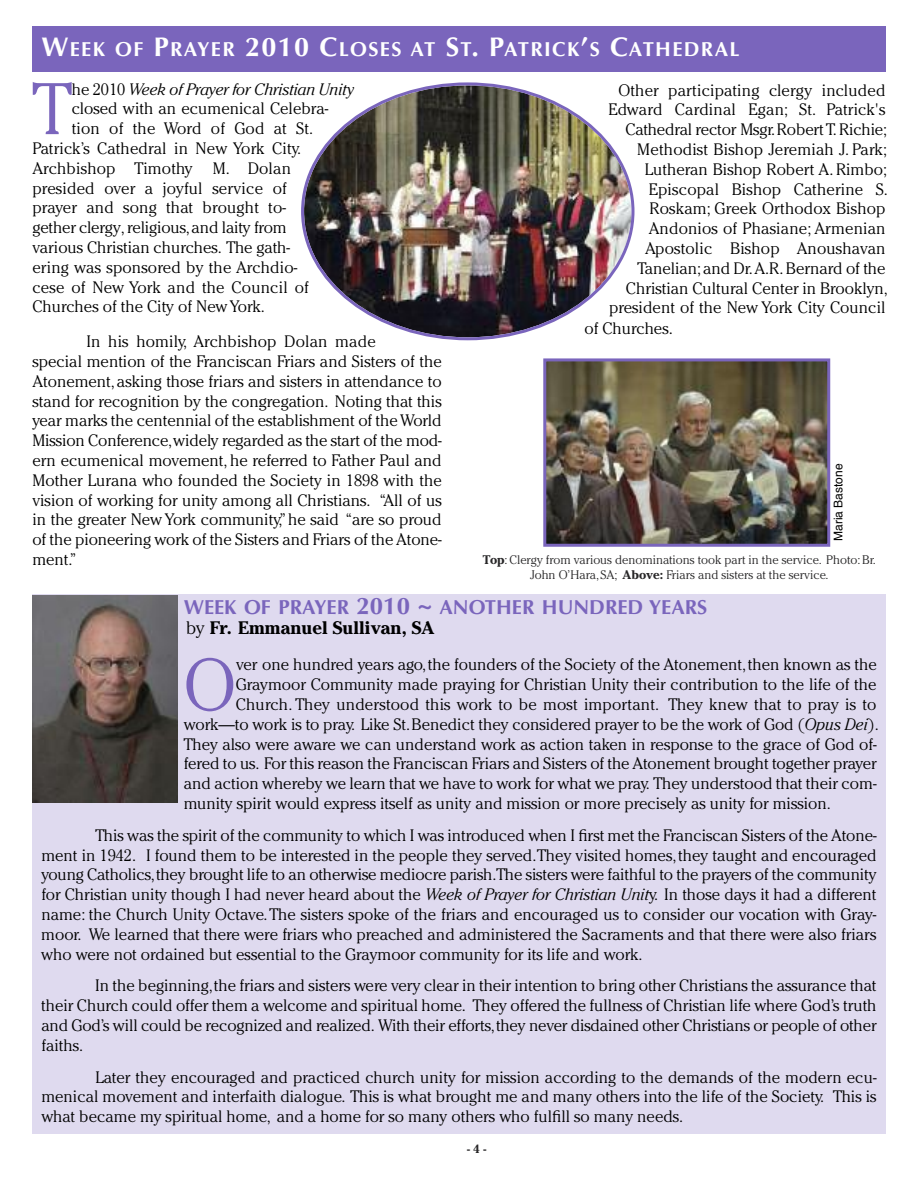
<style>
.page{position:relative;width:918px;height:1188px;background:#fff}
.page>*{position:absolute;margin:0;border:0;box-sizing:border-box;transform-origin:0 0}
.t1{font:300 72.45px "Cheltenham Std";color:#7a65bc}
.t2{font:700 20.25px "Optima LT Std";letter-spacing:.065em;color:#fff}
.t3{font:700 20.25px "Optima LT Std";color:#7a65bc}
.t4{font:700 18px "Optima LT Std";letter-spacing:.065em;color:#fff}
.t5{font:700 18px "Cheltenham Std";color:#000}
.t6{font:300 16.5px/19.8px "Cheltenham Std";color:#000;text-align:justify}
.t7{font:italic 300 16.5px "Cheltenham Std";letter-spacing:-.005em;color:#000}
.t8{font:300 12.3px/14.9px "Cheltenham Std";color:#272627;text-align:center}
.t9{font:12px "Helvetica";color:#000}
.t10{font:700 12px "Cheltenham Std";color:#272627}
.s1{font-size:27px}
.s2{font-style:normal}
.s3{font-size:24px}
.s4{font-size:16.8px}
.s5{font-weight:700}
.s6{font-weight:300}
.s7{font-style:italic}
</style>
<div class="page">
<div style="left:32px;top:594px;width:854px;height:540px;background:#dfdaef"></div>
<div style="left:32px;top:26px;width:854px;height:46px;background:#7a65bc"></div>
<img style="left:32px;top:595px;width:146px;height:207px">
<img style="left:301px;top:82px;width:333px;height:258px">
<img style="left:547px;top:362px;width:279px;height:181px">
<div style="left:543px;top:358px;width:287px;height:189px;border:3px solid #7a65bc"></div>
<p class="t2" style="left:41px;top:41px;width:700px"><span class="s1">W</span>EEK OF <span class="s1">P</span>RAYER <span class="s1">2010 C</span>LOSES AT <span class="s1">S</span>T<span class="s1">. P</span>ATRICK<span class="s1">’</span>S <span class="s1">C</span>ATHEDRAL</p>
<h1 class="t1" style="left:32px;top:81px;width:41px">T</h1>
<p class="t7" style="left:72px;top:82px;width:284px"><span class="s2">he 2010</span> Week of Prayer for Christian Unity</p>
<p class="t4" style="left:447px;top:43px;width:441px">WWW<span class="s3">.</span>STCHRISTOPHERSINN<span class="s3">-</span>GRAYMOOR<span class="s3">.</span>ORG</p>
<p class="t6" style="left:618px;top:81px;width:269px">Other participating clergy included</p>
<p class="t6" style="left:609px;top:101px;width:279px">Edward Cardinal Egan; St. Patrick's</p>
<p class="t6" style="left:625px;top:121px;width:263px">Cathedral rector Msgr.Robert T.Richie;</p>
<p class="t6" style="left:637px;top:141px;width:251px">Methodist Bishop Jeremiah J. Park;</p>
<p class="t6" style="left:645px;top:161px;width:244px">Lutheran Bishop Robert A. Rimbo;</p>
<p class="t6" style="left:649px;top:180px;width:241px">Episcopal Bishop Catherine S.</p>
<p class="t6" style="left:650px;top:200px;width:238px">Roskam; Greek Orthodox Bishop</p>
<p class="t6" style="left:649px;top:220px;width:238px">Andonios of Phasiane; Armenian</p>
<p class="t6" style="left:645px;top:240px;width:242px">Apostolic Bishop Anoushavan</p>
<p class="t6" style="left:638px;top:260px;width:250px">Tanelian;and Dr.A.R.Bernard of the</p>
<p class="t6" style="left:626px;top:279px;width:263px">Christian Cultural Center in Brooklyn,</p>
<p class="t6" style="left:609px;top:299px;width:278px">president of the New York City Council</p>
<p class="t6" style="left:584px;top:319px;width:90px">of Churches<span class="s4">.</span></p>
<p class="t6" style="left:72px;top:100px;width:258px">closed with an ecumenical Celebra-</p>
<p class="t6" style="left:72px;top:120px;width:243px">tion of the Word of God at St.</p>
<p class="t6" style="left:32px;top:140px;width:270px">Patrick’s Cathedral in New York City.</p>
<p class="t6" style="left:32px;top:159px;width:260px">Archbishop Timothy M. Dolan</p>
<p class="t6" style="left:32px;top:179px;width:256px">presided over a joyful service of</p>
<p class="t6" style="left:32px;top:199px;width:255px">prayer and song that brought to-</p>
<p class="t6" style="left:32px;top:219px;width:256px">gether clergy, religious,and laity from</p>
<p class="t6" style="left:32px;top:239px;width:259px">various Christian churches. The gath-</p>
<p class="t6" style="left:32px;top:258px;width:267px">ering was sponsored by the Archdio-</p>
<p class="t6" style="left:32px;top:278px;width:278px">cese of New York and the Council of</p>
<p class="t6" style="left:32px;top:298px;width:234px">Churches of the City of NewYork.</p>
<p class="t6" style="left:32px;top:333px;width:411px;text-align:left;text-indent:54px">In his homily, Archbishop Dolan made<br>special mention of the Franciscan Friars and Sisters of the Atonement,asking those friars and sisters in attendance to stand for recognition by the congregation. Noting that this year marks the centennial of the establishment of theWorld Mission Conference,widely regarded as the start of the mod&shy;ern ecumenical movement, he referred to Father Paul and Mother Lurana who founded the Society in 1898 with the vision of working for unity among all Christians. “All of us in the greater New York community,”he said “are so proud of the pioneering work of the Sisters and Friars of the Atone&shy;ment.”</p>
<p class="t9" style="left:833px;top:541px;width:79px;rotate:-90deg">Maria Bastone</p>
<p class="t8" style="left:483px;top:553px;width:394px"><span class="s5">Top</span>:Clergy from various denominations took part in the service. Photo:Br.<br>John O’Hara,SA; <span class="s5">Above:</span> Friars and sisters at the service.</p>
<p class="t3" style="left:184px;top:599px;width:525px">WEEK OF PRAYER <span class="s3">2010</span> <span class="s1">~</span> ANOTHER HUNDRED YEARS</p>
<p class="t5" style="left:186px;top:621px;width:250px"><span class="s6">by</span> Fr. Emmanuel Sullivan, SA</p>
<h1 class="t1" style="left:184px;top:657px;width:54px">O</h1>
<p class="t6" style="left:236px;top:656px;width:642px">ver one hundred years ago,the founders of the Society of the Atonement,then known as the</p>
<p class="t6" style="left:236px;top:676px;width:642px">Graymoor Community made praying for Christian Unity their contribution to the life of the</p>
<p class="t6" style="left:236px;top:696px;width:642px">Church. They understood this work to be most important. They knew that to pray is to</p>
<p class="t6" style="left:184px;top:716px;width:697px">work—to work is to pray. Like St.Benedict they considered prayer to be the work of God (<span class="s7">Opus Dei</span>).</p>
<p class="t6" style="left:184px;top:735px;width:694px">They also were aware we can understand work as action taken in response to the grace of God of-</p>
<p class="t6" style="left:184px;top:755px;width:694px">fered to us. For this reason the Franciscan Friars and Sisters of the Atonement brought together prayer</p>
<p class="t6" style="left:184px;top:775px;width:694px">and action whereby we learn that we have to work for what we pray. They understood that their com-</p>
<p class="t6" style="left:184px;top:795px;width:649px">munity spirit would express itself as unity and mission or more precisely as unity for mission.</p>
<p class="t6" style="left:41px;top:827px;width:837px;text-indent:54px">This was the spirit of the community to which I was introduced when I first met the Franciscan Sisters of the Atone&shy;ment in 1942. I found them to be interested in the people they served.They visited homes,they taught and encouraged young Catholics,they brought life to an otherwise mediocre parish.The sisters were faithful to the prayers of the community for Christian unity though I had never heard about the <span class="s7">Week of Prayer for Christian Unit</span>y. In those days it had a different name: the Church Unity Octave.The sisters spoke of the friars and encouraged us to consider our vocation with Gray&shy;moor. We learned that there were friars who preached and administered the Sacraments and that there were also friars who were not ordained but essential to the Graymoor community for its life and work.</p>
<p class="t6" style="left:41px;top:977px;width:837px;text-indent:54px">In the beginning,the friars and sisters were very clear in their intention to bring other Christians the assurance that their Church could offer them a welcome and spiritual home. They offered the fullness of Christian life where God’s truth and God’s will could be recognized and realized. With their efforts,they never disdained other Christians or people of other faiths.</p>
<p class="t6" style="left:41px;top:1068px;width:837px;text-indent:54px">Later they encouraged and practiced church unity for mission according to the demands of the modern ecu&shy;menical movement and interfaith dialogue. This is what brought me and many others into the life of the Society. This is what became my spiritual home, and a home for so many others who fulfill so many needs.</p>
<p class="t10" style="left:467px;top:1144px;width:21px">-4-</p>
</div>
